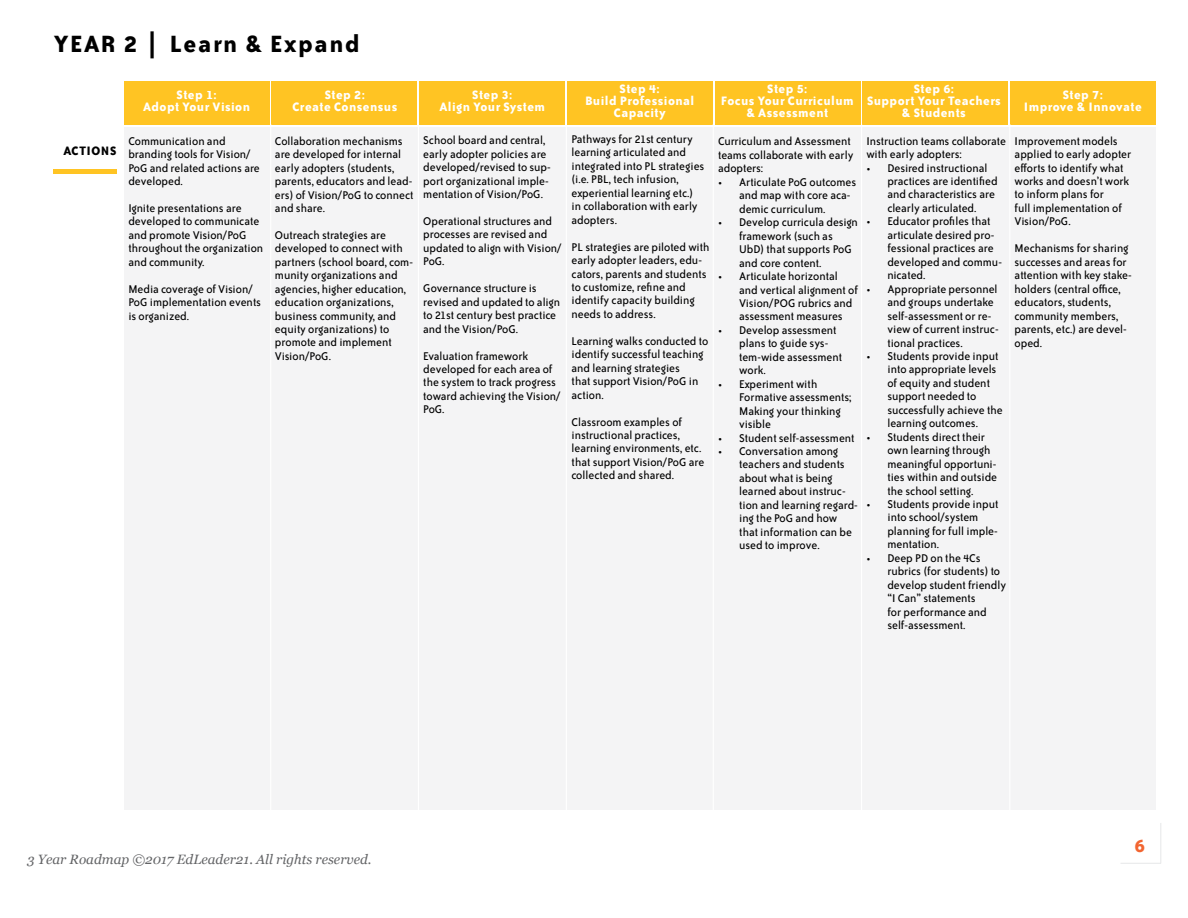
<style>
.page{position:relative;width:1188px;height:918px;background:#fff}
.page>*{position:absolute;margin:0;border:0;box-sizing:border-box;transform-origin:0 0}
.t1{font:700 27px "Bailey Sans ITC Std";letter-spacing:.06em;color:#000}
.t2{font:700 21px "Bailey Sans ITC Std";color:#f26531}
.t3{font:700 14.1px/11.7px "Bailey Sans ITC Std";letter-spacing:.03em;color:#fff;text-align:center}
.t4{font:700 14.1px "Bailey Sans ITC Std";letter-spacing:.04em;color:#000}
.t5{font:italic 13.5px "Georgia";color:#636466}
.t6{font:12.9px/13.5px "Bailey Sans ITC Std";color:#000}
</style>
<div class="page">
<hr style="left:1161px;top:823px;width:1px;height:40px;background:#e6e7e8">
<hr style="left:1120px;top:863px;width:41px;height:1px;background:#e6e7e8">
<div style="left:124px;top:127px;width:1031px;height:683px;background:#f4f4f5"></div>
<div style="left:124px;top:81px;width:145px;height:44px;background:#ffc423"></div>
<div style="left:272px;top:81px;width:145px;height:44px;background:#ffc423"></div>
<div style="left:420px;top:81px;width:145px;height:44px;background:#ffc423"></div>
<div style="left:567px;top:81px;width:145px;height:44px;background:#ffc423"></div>
<div style="left:715px;top:81px;width:145px;height:44px;background:#ffc423"></div>
<div style="left:863px;top:81px;width:145px;height:44px;background:#ffc423"></div>
<div style="left:1010px;top:81px;width:145px;height:44px;background:#ffc423"></div>
<hr style="left:270px;top:124px;width:1px;height:699px;background:#fff">
<hr style="left:418px;top:123px;width:1px;height:699px;background:#fff">
<hr style="left:566px;top:124px;width:1px;height:698px;background:#fff">
<hr style="left:713px;top:124px;width:1px;height:699px;background:#fff">
<hr style="left:861px;top:124px;width:1px;height:699px;background:#fff">
<hr style="left:1009px;top:124px;width:1px;height:699px;background:#fff">
<hr style="left:53px;top:170px;width:64px;height:4px;background:#ffc423">
<h1 class="t1" style="left:54px;top:30px;width:307px">YEAR 2 | Learn &amp; Expand</h1>
<p class="t3" style="left:143px;top:89px;width:108px">Step 1:<br>Adopt Your Vision</p>
<p class="t3" style="left:292px;top:89px;width:106px">Step 2:<br>Create Consensus</p>
<p class="t3" style="left:439px;top:89px;width:107px">Step 3:<br>Align Your System</p>
<p class="t3" style="left:585px;top:83px;width:111px">Step 4:<br>Build Professional<br>Capacity</p>
<p class="t3" style="left:721px;top:83px;width:134px">Step 5:<br>Focus Your Curriculum &amp; Assessment</p>
<p class="t3" style="left:867px;top:83px;width:135px">Step 6:<br>Support Your Teachers &amp; Students</p>
<p class="t3" style="left:1024px;top:89px;width:120px">Step 7:<br>Improve &amp; Innovate</p>
<p class="t4" style="left:63px;top:143px;width:54px">ACTIONS</p>
<p class="t6" style="left:128px;top:134px;width:133px">Communication and branding tools for Vision/<br>PoG and related actions are developed.</p>
<p class="t6" style="left:128px;top:202px;width:136px">Ignite presentations are developed to communicate and promote Vision/PoG throughout the organization and community.</p>
<p class="t6" style="left:128px;top:282px;width:134px">Media coverage of Vision/<br>PoG implementation events is organized.</p>
<p class="t6" style="left:275px;top:134px;width:140px">Collaboration mechanisms are developed for internal early adopters (students, parents, educators and lead&shy;ers) of Vision/PoG to connect and share.</p>
<p class="t6" style="left:275px;top:228px;width:140px">Outreach strategies are developed to connect with partners (school board, com&shy;munity organizations and agencies, higher education, education organizations, business community, and equity organizations) to promote and implement<br>Vision/PoG.</p>
<p class="t6" style="left:423px;top:134px;width:129px">School board and central, early adopter policies are developed/revised to sup&shy;port organizational imple&shy;mentation of Vision/PoG.</p>
<p class="t6" style="left:423px;top:215px;width:140px">Operational structures and processes are revised and updated to align with Vision/<br>PoG.</p>
<p class="t6" style="left:423px;top:282px;width:138px">Governance structure is revised and updated to align to 21st century best practice and the Vision/PoG.</p>
<p class="t6" style="left:423px;top:349px;width:139px">Evaluation framework developed for each area of the system to track progress toward achieving the Vision/<br>PoG.</p>
<p class="t6" style="left:572px;top:133px;width:135px">Pathways for 21st century learning articulated and integrated into PL strategies (i.e. PBL, tech infusion, experiential learning etc.) in collaboration with early adopters.</p>
<p class="t6" style="left:572px;top:240px;width:140px">PL strategies are piloted with early adopter leaders, edu&shy;cators, parents and students to customize, refine and identify capacity building needs to address.</p>
<p class="t6" style="left:572px;top:334px;width:138px">Learning walks conducted to identify successful teaching and learning strategies<br>that support Vision/PoG in action.</p>
<p class="t6" style="left:572px;top:415px;width:134px">Classroom examples of instructional practices, learning environments, etc. that support Vision/PoG are collected and shared.</p>
<p class="t6" style="left:718px;top:135px;width:137px">Curriculum and Assessment teams collaborate with early adopters:</p>
<p class="t6" style="left:739px;top:175px;width:119px;text-indent:-21px">• Articulate PoG outcomes and map with core aca&shy;demic curriculum.</p>
<p class="t6" style="left:739px;top:216px;width:120px;text-indent:-21px">• Develop curricula design framework (such as<br>UbD) that supports PoG and core content.</p>
<p class="t6" style="left:739px;top:270px;width:120px;text-indent:-21px">• Articulate horizontal and vertical alignment of<br>Vision/POG rubrics and assessment measures</p>
<p class="t6" style="left:739px;top:323px;width:104px;text-indent:-21px">• Develop assessment plans to guide sys&shy;tem-wide assessment work.</p>
<p class="t6" style="left:739px;top:377px;width:114px;text-indent:-21px">• Experiment with<br>Formative assessments;<br>Making your thinking visible</p>
<p class="t6" style="left:718px;top:431px;width:138px">• Student self-assessment</p>
<p class="t6" style="left:739px;top:445px;width:120px;text-indent:-21px">• Conversation among teachers and students about what is being learned about instruc&shy;tion and learning regard&shy;ing the PoG and how that information can be used to improve.</p>
<p class="t6" style="left:866px;top:134px;width:141px">Instruction teams collaborate with early adopters:</p>
<p class="t6" style="left:887px;top:161px;width:112px;text-indent:-21px">• Desired instructional practices are identified and characteristics are clearly articulated.</p>
<p class="t6" style="left:887px;top:215px;width:116px;text-indent:-21px">• Educator profiles that articulate desired pro&shy;fessional practices are developed and commu&shy;nicated.</p>
<p class="t6" style="left:887px;top:282px;width:113px;text-indent:-21px">• Appropriate personnel and groups undertake self-assessment or re&shy;view of current instruc&shy;tional practices.</p>
<p class="t6" style="left:887px;top:350px;width:117px;text-indent:-21px">• Students provide input into appropriate levels of equity and student support needed to successfully achieve the learning outcomes.</p>
<p class="t6" style="left:887px;top:430px;width:111px;text-indent:-21px">• Students direct their own learning through meaningful opportuni&shy;ties within and outside the school setting.</p>
<p class="t6" style="left:887px;top:498px;width:112px;text-indent:-21px">• Students provide input into school/system planning for full imple&shy;mentation.</p>
<p class="t6" style="left:887px;top:551px;width:120px;text-indent:-21px">• Deep PD on the 4Cs rubrics (for students) to develop student friendly “I Can” statements<br>for performance and self-assessment.</p>
<p class="t6" style="left:1015px;top:134px;width:118px">Improvement models applied to early adopter efforts to identify what works and doesn’t work to inform plans for<br>full implementation of<br>Vision/PoG.</p>
<p class="t6" style="left:1015px;top:242px;width:119px">Mechanisms for sharing successes and areas for attention with key stake&shy;holders (central office, educators, students, community members, parents, etc.) are devel&shy;oped.</p>
<p class="t5" style="left:27px;top:851px;width:346px">3 Year Roadmap ©2017 EdLeader21. All rights reserved.</p>
<h2 class="t2" style="left:1135px;top:834px;width:12px">6</h2>
</div>
